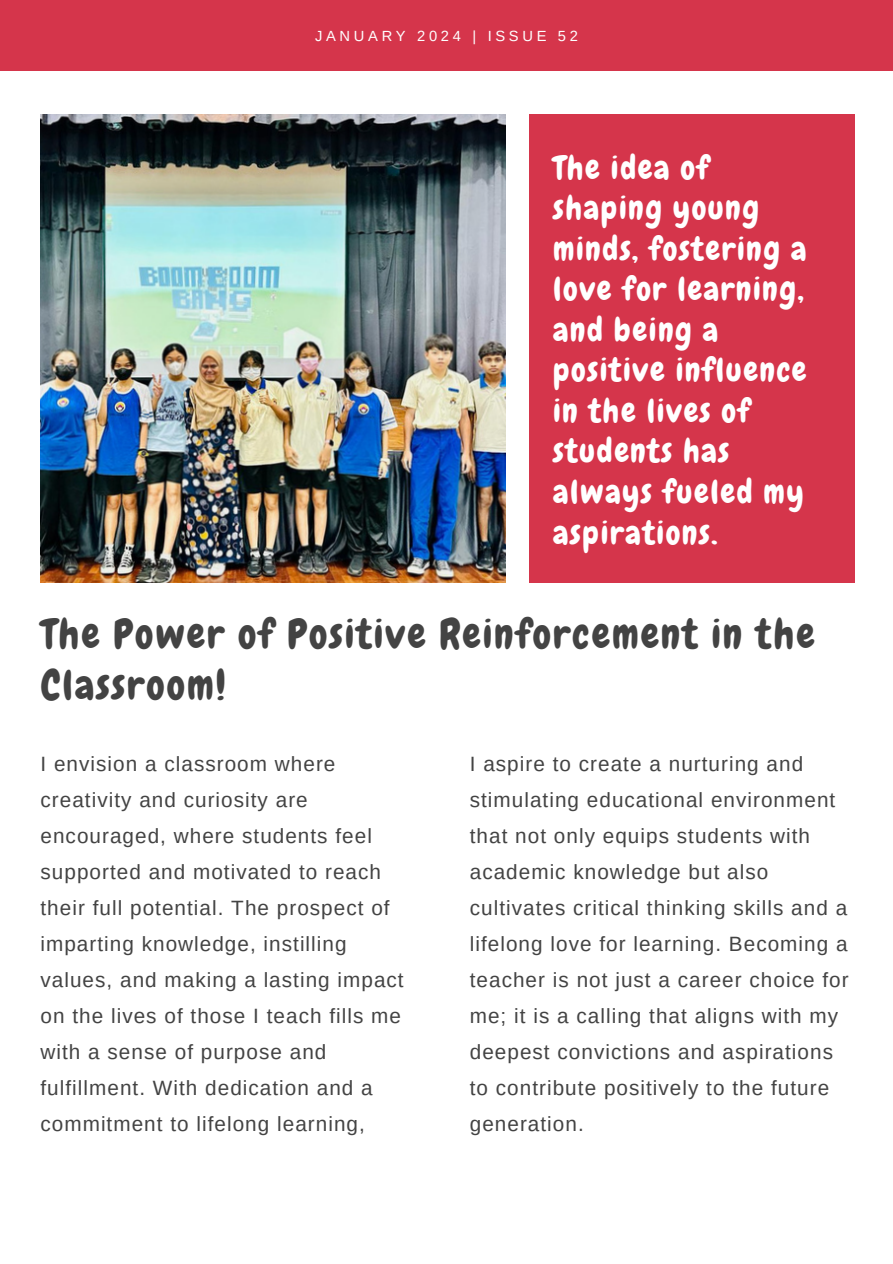
<style>
.page{position:relative;width:893px;height:1264px;background:#fff}
.page>*{position:absolute;margin:0;border:0;box-sizing:border-box;transform-origin:0 0}
.t1{font:40.8px/50.7px "Chewy";letter-spacing:.05em;color:#434343}
.t2{font:32.7px/40.5px "Chewy";letter-spacing:.05em;color:#fff}
.t3{font:20.7px/36px "Arimo";letter-spacing:.05em;color:#434343}
.t4{font:14.7px "Arimo";letter-spacing:.25em;color:#fff}
</style>
<div class="page">
<div style="left:0;top:0;width:892px;height:71px;background:#d5354b"></div>
<img style="left:40px;top:114px;width:465px;height:468px">
<div style="left:529px;top:114px;width:324px;height:468px;background:#d5354b"></div>
<p class="t4" style="left:315px;top:27px;width:264px">JANUARY 2024 | ISSUE 52</p>
<h1 class="t2" style="left:553px;top:147px;width:255px">The idea of shaping young minds, fostering a love for learning, and being a positive influence in the lives of students has always fueled my aspirations.</h1>
<p class="t1" style="left:41px;top:609px;width:774px">The Power of Positive Reinforcement in the<br>Classroom!</p>
<h2 class="t3" style="left:40px;top:745px;width:364px">I envision a classroom where creativity and curiosity are encouraged, where students feel supported and motivated to reach their full potential. The prospect of imparting knowledge, instilling values, and making a lasting impact on the lives of those I teach fills me with a sense of purpose and fulfillment. With dedication and a commitment to lifelong learning,</h2>
<p class="t3" style="left:470px;top:745px;width:380px">I aspire to create a nurturing and stimulating educational environment that not only equips students with academic knowledge but also cultivates critical thinking skills and a lifelong love for learning. Becoming a teacher is not just a career choice for me; it is a calling that aligns with my deepest convictions and aspirations to contribute positively to the future generation.</p>
</div>
